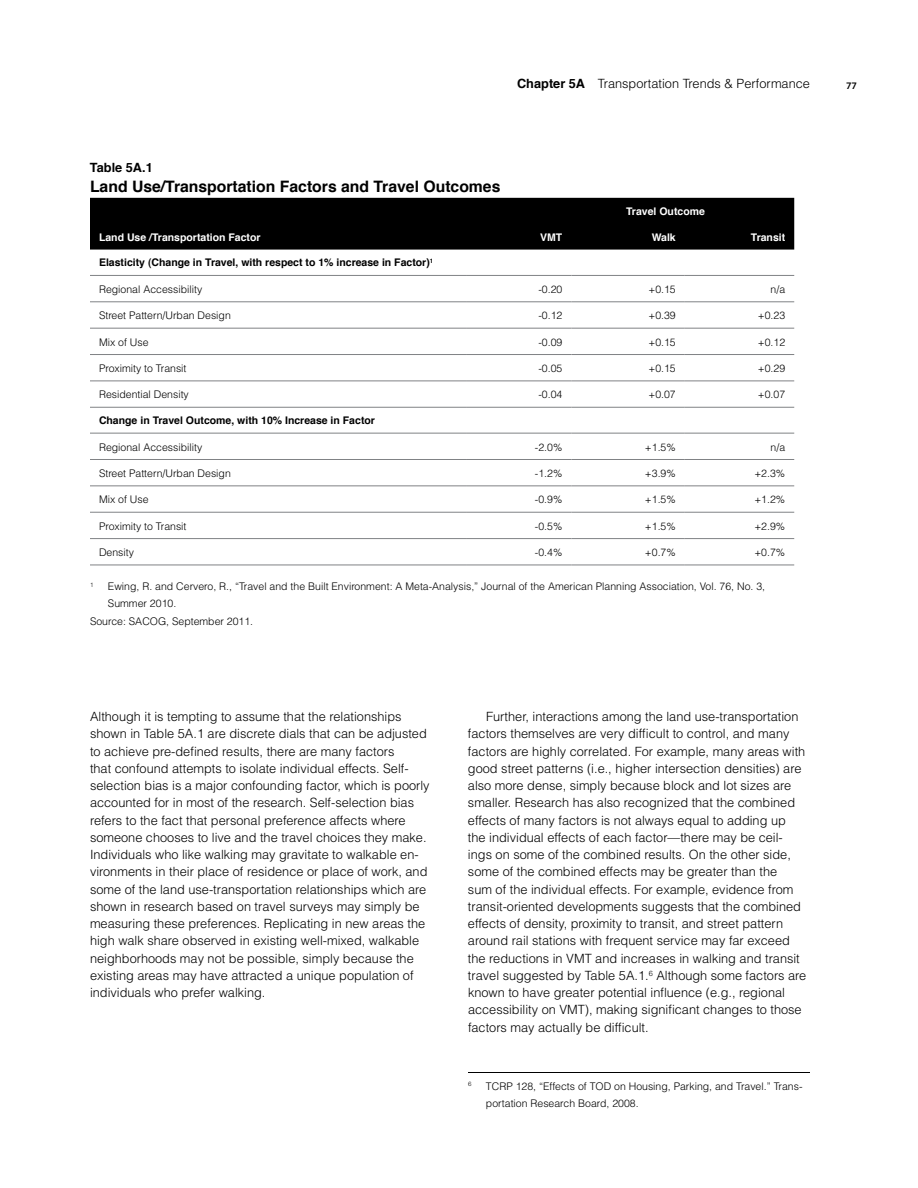
<style>
.page{position:relative;width:918px;height:1188px;background:#fff}
.page>*{position:absolute;margin:0;border:0;box-sizing:border-box;transform-origin:0 0}
.t1{font:700 15.75px "Helvetica";color:#000}
.t2{font:300 12.75px/17.2px "Helvetica";color:#000}
.t3{font:700 12.75px "Helvetica";color:#000}
.t4{font:300 10.5px/17.2px "Helvetica";color:#000}
.t5{font:700 10.5px "Helvetica";color:#000}
.t6{font:700 10.5px "Helvetica";color:#fff}
.t7{font:9px "Trade Gothic Bold Two";color:#000}
.t8{font:300 6.15px "Helvetica";color:#000}
.s1{font-weight:700}
</style>
<div class="page">
<div style="left:90px;top:198px;width:704px;height:52px;background:#000"></div>
<hr style="left:90px;top:275px;width:376px;height:1px;background:#808285">
<hr style="left:466px;top:275px;width:105px;height:1px;background:#808285">
<hr style="left:571px;top:275px;width:114px;height:1px;background:#808285">
<hr style="left:685px;top:275px;width:109px;height:1px;background:#808285">
<hr style="left:90px;top:301px;width:376px;height:1px;background:#808285">
<hr style="left:466px;top:301px;width:105px;height:1px;background:#808285">
<hr style="left:571px;top:301px;width:114px;height:1px;background:#808285">
<hr style="left:685px;top:301px;width:109px;height:1px;background:#808285">
<hr style="left:90px;top:328px;width:376px;height:1px;background:#808285">
<hr style="left:466px;top:328px;width:105px;height:1px;background:#808285">
<hr style="left:571px;top:328px;width:114px;height:1px;background:#808285">
<hr style="left:685px;top:328px;width:109px;height:1px;background:#808285">
<hr style="left:90px;top:354px;width:376px;height:1px;background:#808285">
<hr style="left:466px;top:354px;width:105px;height:1px;background:#808285">
<hr style="left:571px;top:354px;width:114px;height:1px;background:#808285">
<hr style="left:685px;top:354px;width:109px;height:1px;background:#808285">
<hr style="left:90px;top:381px;width:376px;height:1px;background:#808285">
<hr style="left:466px;top:381px;width:105px;height:1px;background:#808285">
<hr style="left:571px;top:381px;width:114px;height:1px;background:#808285">
<hr style="left:685px;top:381px;width:109px;height:1px;background:#808285">
<hr style="left:90px;top:407px;width:376px;height:1px;background:#808285">
<hr style="left:466px;top:407px;width:105px;height:1px;background:#808285">
<hr style="left:571px;top:407px;width:114px;height:1px;background:#808285">
<hr style="left:685px;top:407px;width:109px;height:1px;background:#808285">
<hr style="left:90px;top:433px;width:376px;height:1px;background:#808285">
<hr style="left:466px;top:433px;width:105px;height:1px;background:#808285">
<hr style="left:571px;top:433px;width:114px;height:1px;background:#808285">
<hr style="left:685px;top:433px;width:109px;height:1px;background:#808285">
<hr style="left:90px;top:459px;width:376px;height:1px;background:#808285">
<hr style="left:466px;top:459px;width:105px;height:1px;background:#808285">
<hr style="left:571px;top:459px;width:114px;height:1px;background:#808285">
<hr style="left:685px;top:459px;width:109px;height:1px;background:#808285">
<hr style="left:90px;top:485px;width:376px;height:1px;background:#808285">
<hr style="left:466px;top:485px;width:105px;height:1px;background:#808285">
<hr style="left:571px;top:485px;width:114px;height:1px;background:#808285">
<hr style="left:685px;top:485px;width:109px;height:1px;background:#808285">
<hr style="left:90px;top:512px;width:376px;height:1px;background:#808285">
<hr style="left:466px;top:512px;width:105px;height:1px;background:#808285">
<hr style="left:571px;top:512px;width:114px;height:1px;background:#808285">
<hr style="left:685px;top:512px;width:109px;height:1px;background:#808285">
<hr style="left:90px;top:538px;width:376px;height:1px;background:#808285">
<hr style="left:466px;top:538px;width:105px;height:1px;background:#808285">
<hr style="left:571px;top:538px;width:114px;height:1px;background:#808285">
<hr style="left:685px;top:538px;width:109px;height:1px;background:#808285">
<hr style="left:90px;top:565px;width:376px;height:1px;background:#808285">
<hr style="left:466px;top:565px;width:105px;height:1px;background:#808285">
<hr style="left:571px;top:565px;width:114px;height:1px;background:#808285">
<hr style="left:685px;top:565px;width:109px;height:1px;background:#808285">
<hr style="left:468px;top:1072px;width:342px;height:1px;background:#000">
<p class="t2" style="left:517px;top:75px;width:294px"><span class="s1">Chapter 5A</span> Transportation Trends &amp; Performance</p>
<p class="t7" style="left:846px;top:80px;width:12px">77</p>
<p class="t3" style="left:90px;top:157px;width:64px">Table 5A.1</p>
<p class="t1" style="left:90px;top:174px;width:412px">Land Use/Transportation Factors and Travel Outcomes</p>
<p class="t6" style="left:626px;top:203px;width:80px">Travel Outcome</p>
<p class="t6" style="left:99px;top:228px;width:163px">Land Use /Transportation Factor</p>
<p class="t6" style="left:540px;top:228px;width:24px">VMT</p>
<p class="t6" style="left:652px;top:228px;width:26px">Walk</p>
<p class="t6" style="left:751px;top:228px;width:36px">Transit</p>
<p class="t5" style="left:99px;top:254px;width:336px">Elasticity (Change in Travel, with respect to 1% increase in Factor)<sup>1</sup></p>
<p class="t4" style="left:99px;top:280px;width:105px">Regional Accessibility</p>
<p class="t4" style="left:538px;top:280px;width:25px">-0.20</p>
<p class="t4" style="left:648px;top:280px;width:29px">+0.15</p>
<p class="t4" style="left:771px;top:280px;width:16px">n/a</p>
<p class="t4" style="left:99px;top:307px;width:133px">Street Pattern/Urban Design</p>
<p class="t4" style="left:538px;top:307px;width:25px">-0.12</p>
<p class="t4" style="left:648px;top:307px;width:29px">+0.39</p>
<p class="t4" style="left:758px;top:307px;width:29px">+0.23</p>
<p class="t4" style="left:99px;top:333px;width:51px">Mix of Use</p>
<p class="t4" style="left:538px;top:333px;width:25px">-0.09</p>
<p class="t4" style="left:648px;top:333px;width:29px">+0.15</p>
<p class="t4" style="left:758px;top:333px;width:29px">+0.12</p>
<p class="t4" style="left:99px;top:359px;width:89px">Proximity to Transit</p>
<p class="t4" style="left:538px;top:359px;width:25px">-0.05</p>
<p class="t4" style="left:648px;top:359px;width:29px">+0.15</p>
<p class="t4" style="left:758px;top:359px;width:29px">+0.29</p>
<p class="t4" style="left:99px;top:386px;width:91px">Residential Density</p>
<p class="t4" style="left:538px;top:386px;width:25px">-0.04</p>
<p class="t4" style="left:648px;top:386px;width:29px">+0.07</p>
<p class="t4" style="left:758px;top:386px;width:29px">+0.07</p>
<p class="t5" style="left:99px;top:412px;width:278px">Change in Travel Outcome, with 10% Increase in Factor</p>
<p class="t4" style="left:99px;top:438px;width:105px">Regional Accessibility</p>
<p class="t4" style="left:535px;top:438px;width:29px">-2.0%</p>
<p class="t4" style="left:645px;top:438px;width:32px">+1.5%</p>
<p class="t4" style="left:771px;top:438px;width:16px">n/a</p>
<p class="t4" style="left:99px;top:464px;width:133px">Street Pattern/Urban Design</p>
<p class="t4" style="left:535px;top:464px;width:29px">-1.2%</p>
<p class="t4" style="left:645px;top:464px;width:32px">+3.9%</p>
<p class="t4" style="left:754px;top:464px;width:32px">+2.3%</p>
<p class="t4" style="left:99px;top:491px;width:51px">Mix of Use</p>
<p class="t4" style="left:535px;top:491px;width:29px">-0.9%</p>
<p class="t4" style="left:645px;top:491px;width:32px">+1.5%</p>
<p class="t4" style="left:754px;top:491px;width:32px">+1.2%</p>
<p class="t4" style="left:99px;top:517px;width:89px">Proximity to Transit</p>
<p class="t4" style="left:535px;top:517px;width:29px">-0.5%</p>
<p class="t4" style="left:645px;top:517px;width:32px">+1.5%</p>
<p class="t4" style="left:754px;top:517px;width:32px">+2.9%</p>
<p class="t4" style="left:99px;top:544px;width:37px">Density</p>
<p class="t4" style="left:535px;top:544px;width:29px">-0.4%</p>
<p class="t4" style="left:645px;top:544px;width:32px">+0.7%</p>
<p class="t4" style="left:754px;top:544px;width:32px">+0.7%</p>
<p class="t8" style="left:90px;top:581px;width:5px">1</p>
<p class="t4" style="left:108px;top:578px;width:659px">Ewing, R. and Cervero, R., “Travel and the Built Environment: A Meta-Analysis,” Journal of the American Planning Association, Vol. 76, No. 3,</p>
<p class="t4" style="left:108px;top:595px;width:70px">Summer 2010.</p>
<p class="t4" style="left:90px;top:612px;width:165px">Source: SACOG, September 2011.</p>
<p class="t2" style="left:90px;top:708px;width:341px">Although it is tempting to assume that the relationships shown in Table 5A.1 are discrete dials that can be adjusted to achieve pre-defined results, there are many factors<br>that confound attempts to isolate individual effects. Self&shy;selection bias is a major confounding factor, which is poorly accounted for in most of the research. Self-selection bias refers to the fact that personal preference affects where someone chooses to live and the travel choices they make.<br>Individuals who like walking may gravitate to walkable en&shy;vironments in their place of residence or place of work, and some of the land use-transportation relationships which are shown in research based on travel surveys may simply be measuring these preferences. Replicating in new areas the high walk share observed in existing well-mixed, walkable neighborhoods may not be possible, simply because the existing areas may have attracted a unique population of individuals who prefer walking.</p>
<p class="t2" style="left:468px;top:708px;width:340px;text-indent:18px">Further, interactions among the land use-transportation factors themselves are very difficult to control, and many factors are highly correlated. For example, many areas with good street patterns (i.e., higher intersection densities) are also more dense, simply because block and lot sizes are smaller. Research has also recognized that the combined effects of many factors is not always equal to adding up the individual effects of each factor—there may be ceil&shy;ings on some of the combined results. On the other side, some of the combined effects may be greater than the<br>sum of the individual effects. For example, evidence from transit-oriented developments suggests that the combined effects of density, proximity to transit, and street pattern around rail stations with frequent service may far exceed the reductions in VMT and increases in walking and transit travel suggested by Table 5A.1.<sup>6</sup> Although some factors are known to have greater potential influence (e.g., regional accessibility on VMT), making significant changes to those factors may actually be difficult.</p>
<p class="t8" style="left:468px;top:1080px;width:5px">6</p>
<p class="t4" style="left:486px;top:1077px;width:318px">TCRP 128, “Effects of TOD on Housing, Parking, and Travel.” Trans&shy;portation Research Board, 2008.</p>
</div>
